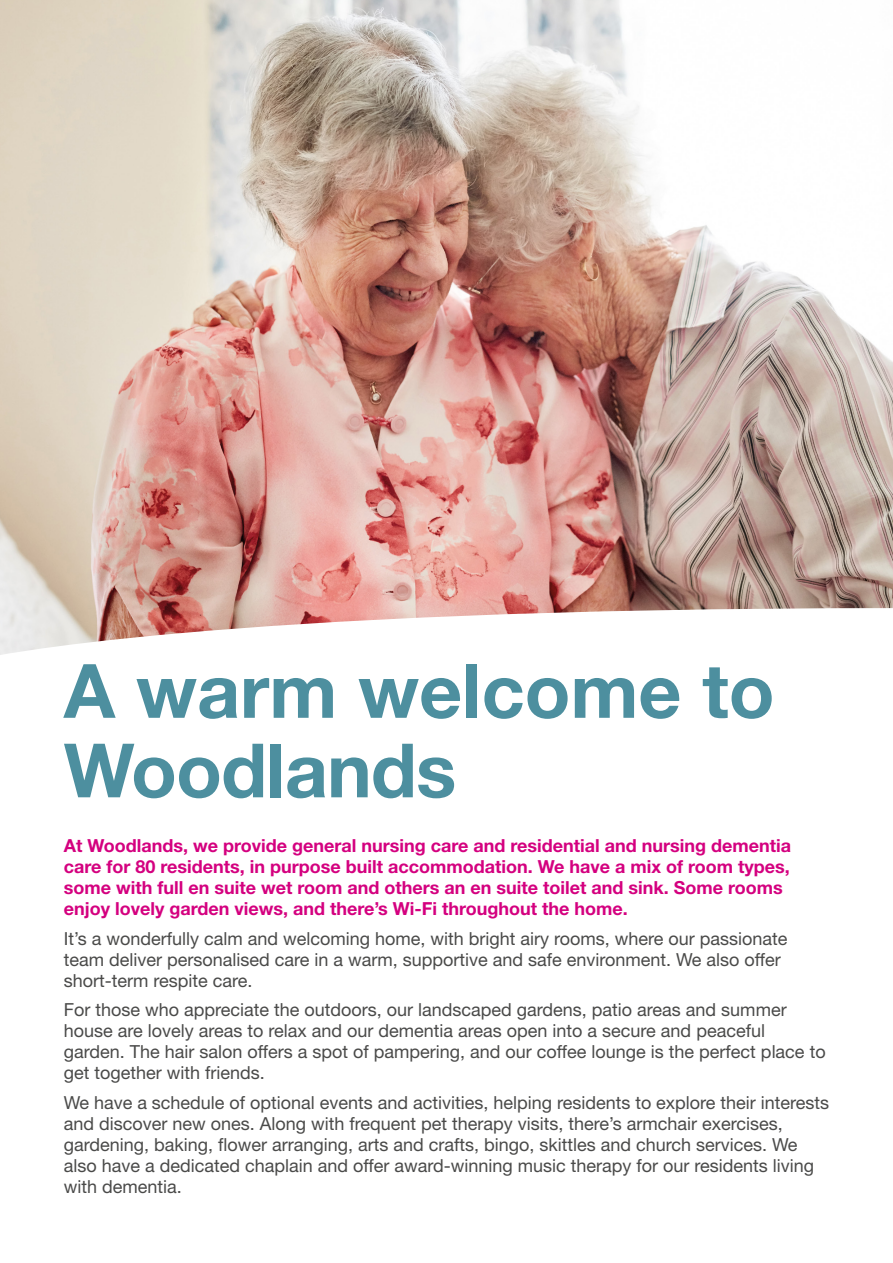
<style>
.page{position:relative;width:893px;height:1263px;background:#fff}
.page>*{position:absolute;margin:0;border:0;box-sizing:border-box;transform-origin:0 0}
.t1{font:700 75px/79.5px "Helvetica Neue";color:#4d8f9f}
.t2{font:18px/21px "Helvetica Neue";color:#4a4a49}
.t3{font:700 18px/21px "Helvetica Neue";color:#d4007f}
</style>
<div class="page">
<img style="left:0;top:0;width:893px;height:608px">
<svg style="left:0;top:608px;width:891px;height:47px"></svg>
<p class="t1" style="left:64px;top:650px;width:712px">A warm welcome to<br>Woodlands</p>
<p class="t3" style="left:64px;top:835px;width:729px">At Woodlands, we provide general nursing care and residential and nursing dementia care for 80 residents, in purpose built accommodation. We have a mix of room types, some with full en suite wet room and others an en suite toilet and sink. Some rooms enjoy lovely garden views, and there’s Wi-Fi throughout the home.</p>
<p class="t2" style="left:64px;top:928px;width:725px">It’s a wonderfully calm and welcoming home, with bright airy rooms, where our passionate team deliver personalised care in a warm, supportive and safe environment. We also offer short-term respite care.</p>
<p class="t2" style="left:64px;top:999px;width:763px">For those who appreciate the outdoors, our landscaped gardens, patio areas and summer house are lovely areas to relax and our dementia areas open into a secure and peaceful garden. The hair salon offers a spot of pampering, and our coffee lounge is the perfect place to get together with friends.</p>
<p class="t2" style="left:64px;top:1092px;width:767px">We have a schedule of optional events and activities, helping residents to explore their interests and discover new ones. Along with frequent pet therapy visits, there’s armchair exercises, gardening, baking, flower arranging, arts and crafts, bingo, skittles and church services. We also have a dedicated chaplain and offer award-winning music therapy for our residents living with dementia.</p>
</div>
